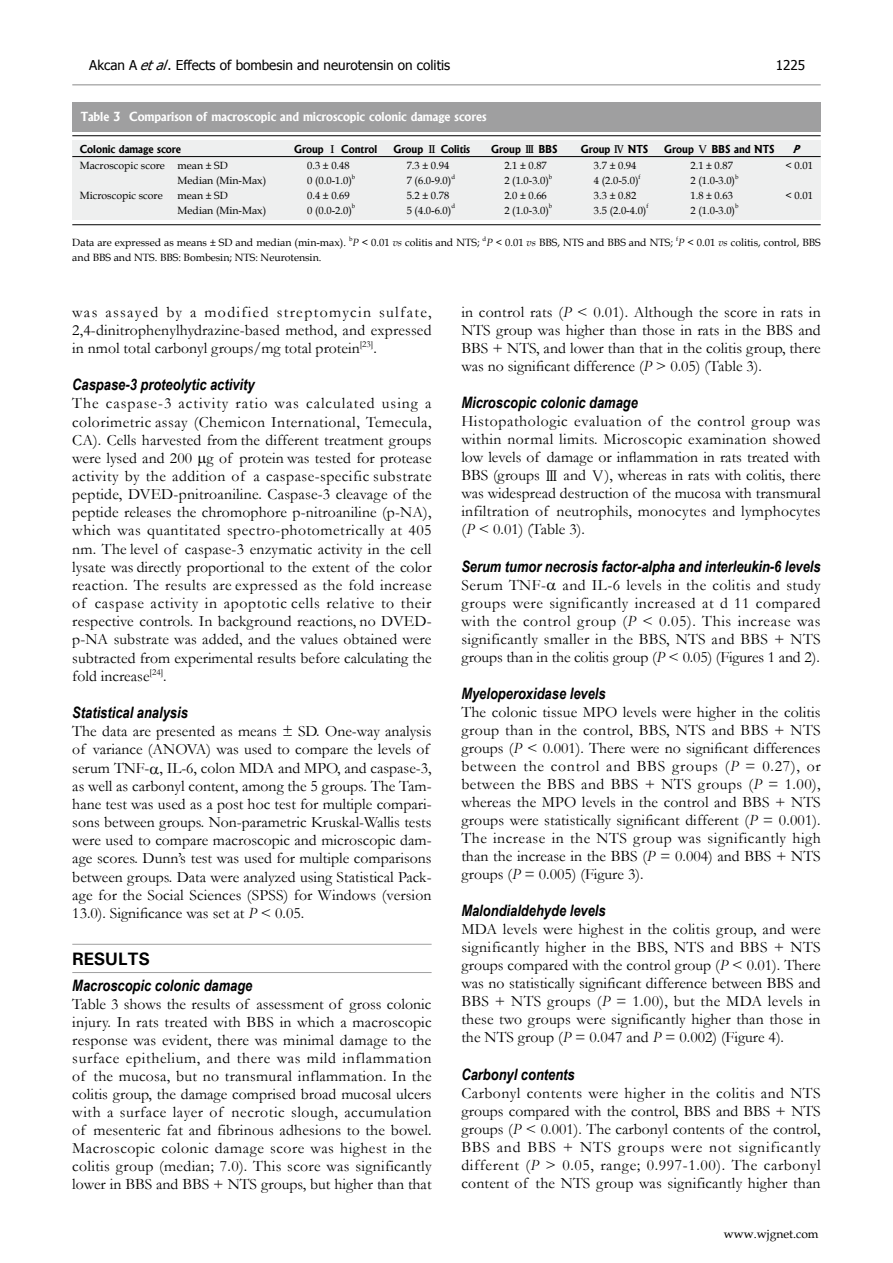
<style>
.page{position:relative;width:893px;height:1263px;background:#fff}
.page>*{position:absolute;margin:0;border:0;box-sizing:border-box;transform-origin:0 0}
.t1{font:700 18px "Univers";letter-spacing:-.01em;color:#000}
.t2{font:15.75px/18px "Garamond";color:#000;text-align:justify}
.t3{font:italic 700 15.75px "Arial Narrow";color:#000}
.t4{font:13.5px "Tahoma";color:#000}
.t5{font:700 12px "Albertus";color:#fff}
.t6{font:12px "Book Antiqua";color:#000}
.t7{font:10.5px "Book Antiqua";color:#000}
.t8{font:700 10.5px "Albertus";color:#000}
.t9{font:italic 700 10.5px "Albertus";color:#000}
.t10{font:6.15px "Book Antiqua";color:#000}
.s1{font-style:italic}
.s2{font-family:"Koz Min Pro"}
.s3{font-family:"Koz Min Pro";font-size:14.25px}
</style>
<div class="page">
<hr style="left:72px;top:85px;width:749px;height:1px;background:#898989">
<div style="left:72px;top:102px;width:749px;height:29px;background:#9f9fa0"></div>
<div style="left:72px;top:140px;width:749px;height:80px;background:#eeefef"></div>
<hr style="left:72px;top:135px;width:749px;height:1px;background:#000">
<hr style="left:72px;top:156px;width:749px;height:1px;background:#000">
<hr style="left:72px;top:224px;width:749px;height:1px;background:#000">
<hr style="left:72px;top:944px;width:360px;height:1px;background:#9f9fa0">
<hr style="left:72px;top:972px;width:360px;height:1px;background:#9f9fa0">
<p class="t4" style="left:89px;top:56px;width:363px">Akcan A <span class="s1">etal</span>. Effects of bombesin and neurotensin on colitis</p>
<p class="t4" style="left:776px;top:56px;width:31px">1225</p>
<p class="t5" style="left:81px;top:109px;width:407px">Table 3 Comparison of macroscopic and microscopic colonic damage scores</p>
<p class="t8" style="left:80px;top:142px;width:103px">Colonic damage score</p>
<p class="t8" style="left:294px;top:142px;width:85px">Group <span class="s2">Ⅰ</span> Control</p>
<p class="t8" style="left:394px;top:142px;width:78px">Group <span class="s2">Ⅱ</span> Colitis</p>
<p class="t8" style="left:491px;top:142px;width:68px">Group <span class="s2">Ⅲ</span> BBS</p>
<p class="t8" style="left:581px;top:142px;width:69px">Group <span class="s2">Ⅳ</span> NTS</p>
<p class="t8" style="left:664px;top:142px;width:112px">Group <span class="s2">Ⅴ</span> BBS and NTS</p>
<p class="t9" style="left:792px;top:142px;width:12px">P</p>
<p class="t7" style="left:80px;top:158px;width:150px">Macroscopic score mean ± SD</p>
<p class="t7" style="left:307px;top:158px;width:44px">0.3 ± 0.48</p>
<p class="t7" style="left:407px;top:158px;width:44px">7.3 ± 0.94</p>
<p class="t7" style="left:504px;top:158px;width:44px">2.1 ± 0.87</p>
<p class="t7" style="left:594px;top:158px;width:44px">3.7 ± 0.94</p>
<p class="t7" style="left:690px;top:158px;width:44px">2.1 ± 0.87</p>
<p class="t7" style="left:785px;top:158px;width:29px">&lt; 0.01</p>
<p class="t7" style="left:178px;top:173px;width:90px">Median (Min-Max)</p>
<p class="t7" style="left:307px;top:173px;width:46px">0 (0.0-1.0)</p>
<p class="t10" style="left:352px;top:173px;width:5px">b</p>
<p class="t7" style="left:407px;top:173px;width:46px">7 (6.0-9.0)</p>
<p class="t10" style="left:451px;top:173px;width:5px">d</p>
<p class="t7" style="left:504px;top:173px;width:46px">2 (1.0-3.0)</p>
<p class="t10" style="left:549px;top:173px;width:5px">b</p>
<p class="t7" style="left:594px;top:173px;width:46px">4 (2.0-5.0)</p>
<p class="t10" style="left:639px;top:173px;width:4px">f</p>
<p class="t7" style="left:690px;top:173px;width:46px">2 (1.0-3.0)</p>
<p class="t10" style="left:735px;top:173px;width:5px">b</p>
<p class="t7" style="left:80px;top:188px;width:85px">Microscopic score</p>
<p class="t7" style="left:178px;top:188px;width:52px">mean ± SD</p>
<p class="t7" style="left:307px;top:188px;width:44px">0.4 ± 0.69</p>
<p class="t7" style="left:407px;top:188px;width:44px">5.2 ± 0.78</p>
<p class="t7" style="left:504px;top:188px;width:44px">2.0 ± 0.66</p>
<p class="t7" style="left:594px;top:188px;width:44px">3.3 ± 0.82</p>
<p class="t7" style="left:690px;top:188px;width:44px">1.8 ± 0.63</p>
<p class="t7" style="left:785px;top:188px;width:29px">&lt; 0.01</p>
<p class="t7" style="left:178px;top:203px;width:90px">Median (Min-Max)</p>
<p class="t7" style="left:307px;top:203px;width:46px">0 (0.0-2.0)</p>
<p class="t10" style="left:352px;top:202px;width:5px">b</p>
<p class="t7" style="left:407px;top:203px;width:46px">5 (4.0-6.0)</p>
<p class="t10" style="left:451px;top:202px;width:5px">d</p>
<p class="t7" style="left:504px;top:203px;width:46px">2 (1.0-3.0)</p>
<p class="t10" style="left:549px;top:202px;width:5px">b</p>
<p class="t7" style="left:594px;top:203px;width:54px">3.5 (2.0-4.0)</p>
<p class="t10" style="left:646px;top:202px;width:4px">f</p>
<p class="t7" style="left:690px;top:203px;width:46px">2 (1.0-3.0)</p>
<p class="t10" style="left:735px;top:202px;width:5px">b</p>
<p class="t7" style="left:72px;top:235px;width:275px">Data are expressed as means ± SD and median (min-max).</p>
<p class="t10" style="left:349px;top:234px;width:5px">b</p>
<p class="t7" style="left:352px;top:235px;width:129px"><span class="s1">P</span> &lt; 0.01 <span class="s1">vs</span> colitis and NTS;</p>
<p class="t10" style="left:483px;top:234px;width:5px">d</p>
<p class="t7" style="left:486px;top:235px;width:188px"><span class="s1">P</span> &lt; 0.01 <span class="s1">vs</span> BBS, NTS and BBS and NTS;</p>
<p class="t10" style="left:676px;top:234px;width:4px">f</p>
<p class="t7" style="left:678px;top:235px;width:144px"><span class="s1">P</span> &lt; 0.01 <span class="s1">vs</span> colitis, control, BBS</p>
<p class="t7" style="left:72px;top:250px;width:251px">and BBS and NTS. BBS: Bombesin; NTS: Neurotensin.</p>
<p class="t2" style="left:72px;top:302px;width:361px">was assayed by a modified streptomycin sulfate, 2,4-dinitrophenylhydrazine-based method, and expressed in nmol total carbonyl groups/mg total protein<sup>[23]</sup>.</p>
<p class="t3" style="left:72px;top:373px;width:184px">Caspase-3 proteolytic activity</p>
<p class="t2" style="left:72px;top:394px;width:361px">The caspase-3 activity ratio was calculated using a colorimetric assay (Chemicon International, Temecula, CA). Cells harvested from the different treatment groups were lysed and 200 g of protein was tested for protease activity by the addition of a caspase-specific substrate peptide, DVED-pnitroaniline. Caspase-3 cleavage of the peptide releases the chromophore p-nitroaniline (p-NA), which was quantitated spectro-photometrically at 405 nm. The level of caspase-3 enzymatic activity in the cell lysate was directly proportional to the extent of the color reaction. The results are expressed as the fold increase of caspase activity in apoptotic cells relative to their respective controls. In background reactions, no DVED&shy;p-NA substrate was added, and the values obtained were subtracted from experimental results before calculating the fold increase<sup>[24]</sup>.</p>
<p class="t3" style="left:72px;top:701px;width:117px">Statistical analysis</p>
<p class="t2" style="left:72px;top:722px;width:361px;text-align:left">The data are presented as means ± SD. One-way analysis of variance (ANOVA) was used to compare the levels of serum TNF- , IL-6, colon MDA and MPO, and caspase-3, as well as carbonyl content, among the 5 groups. The Tam&shy;hane test was used as a post hoc test for multiple compari&shy;sons between groups. Non-parametric Kruskal-Wallis tests were used to compare macroscopic and microscopic dam&shy;age scores. Dunn’s test was used for multiple comparisons between groups. Data were analyzed using Statistical Pack&shy;age for the Social Sciences (SPSS) for Windows (version 13.0). Significance was set at <span class="s1">P</span> &lt; 0.05.</p>
<p class="t1" style="left:72px;top:948px;width:79px">RESULTS</p>
<p class="t3" style="left:72px;top:973px;width:182px">Macroscopic colonic damage</p>
<p class="t2" style="left:72px;top:994px;width:361px">Table 3 shows the results of assessment of gross colonic injury. In rats treated with BBS in which a macroscopic response was evident, there was minimal damage to the surface epithelium, and there was mild inflammation of the mucosa, but no transmural inflammation. In the colitis group, the damage comprised broad mucosal ulcers with a surface layer of necrotic slough, accumulation of mesenteric fat and fibrinous adhesions to the bowel.<br>Macroscopic colonic damage score was highest in the colitis group (median; 7.0). This score was significantly lower in BBS and BBS + NTS groups, but higher than that</p>
<p class="t2" style="left:461px;top:302px;width:361px">in control rats (<span class="s1">P</span> &lt; 0.01). Although the score in rats in NTS group was higher than those in rats in the BBS and BBS + NTS, and lower than that in the colitis group, there was no significant difference (<span class="s1">P</span> &gt; 0.05) (Table 3).</p>
<p class="t3" style="left:461px;top:391px;width:178px">Microscopic colonic damage</p>
<p class="t2" style="left:461px;top:412px;width:361px">Histopathologic evaluation of the control group was within normal limits. Microscopic examination showed low levels of damage or inflammation in rats treated with BBS (groups <span class="s3">Ⅲ</span> and <span class="s3">Ⅴ</span>), whereas in rats with colitis, there was widespread destruction of the mucosa with transmural infiltration of neutrophils, monocytes and lymphocytes (<span class="s1">P</span> &lt; 0.01) (Table 3).</p>
<p class="t3" style="left:461px;top:554px;width:361px">Serum tumor necrosis factor-alpha and interleukin-6 levels</p>
<p class="t2" style="left:461px;top:575px;width:361px">Serum TNF- and IL-6 levels in the colitis and study groups were significantly increased at d 11 compared with the control group (<span class="s1">P</span> &lt; 0.05). This increase was significantly smaller in the BBS, NTS and BBS + NTS groups than in the colitis group (<span class="s1">P</span> &lt; 0.05) (Figures 1 and 2).</p>
<p class="t3" style="left:461px;top:682px;width:146px">Myeloperoxidase levels</p>
<p class="t2" style="left:461px;top:703px;width:361px">The colonic tissue MPO levels were higher in the colitis group than in the control, BBS, NTS and BBS + NTS groups (<span class="s1">P</span> &lt; 0.001). There were no significant differences between the control and BBS groups (<span class="s1">P</span> = 0.27), or between the BBS and BBS + NTS groups (<span class="s1">P</span> = 1.00), whereas the MPO levels in the control and BBS + NTS groups were statistically significant different (<span class="s1">P</span> = 0.001).<br>The increase in the NTS group was significantly high than the increase in the BBS (<span class="s1">P</span> = 0.004) and BBS + NTS groups (<span class="s1">P</span> = 0.005) (Figure 3).</p>
<p class="t3" style="left:461px;top:899px;width:146px">Malondialdehyde levels</p>
<p class="t2" style="left:461px;top:920px;width:361px">MDA levels were highest in the colitis group, and were significantly higher in the BBS, NTS and BBS + NTS groups compared with the control group (<span class="s1">P</span> &lt; 0.01). There was no statistically significant difference between BBS and BBS + NTS groups (<span class="s1">P</span> = 1.00), but the MDA levels in these two groups were significantly higher than those in the NTS group (<span class="s1">P</span> = 0.047 and <span class="s1">P</span> = 0.002) (Figure 4).</p>
<p class="t3" style="left:461px;top:1062px;width:115px">Carbonyl contents</p>
<p class="t2" style="left:461px;top:1083px;width:361px">Carbonyl contents were higher in the colitis and NTS groups compared with the control, BBS and BBS + NTS groups (<span class="s1">P</span> &lt; 0.001). The carbonyl contents of the control, BBS and BBS + NTS groups were not significantly different (<span class="s1">P</span> &gt; 0.05, range; 0.997-1.00). The carbonyl content of the NTS group was significantly higher than</p>
<p class="t6" style="left:724px;top:1225px;width:96px">www.wjgnet.com</p>
</div>
